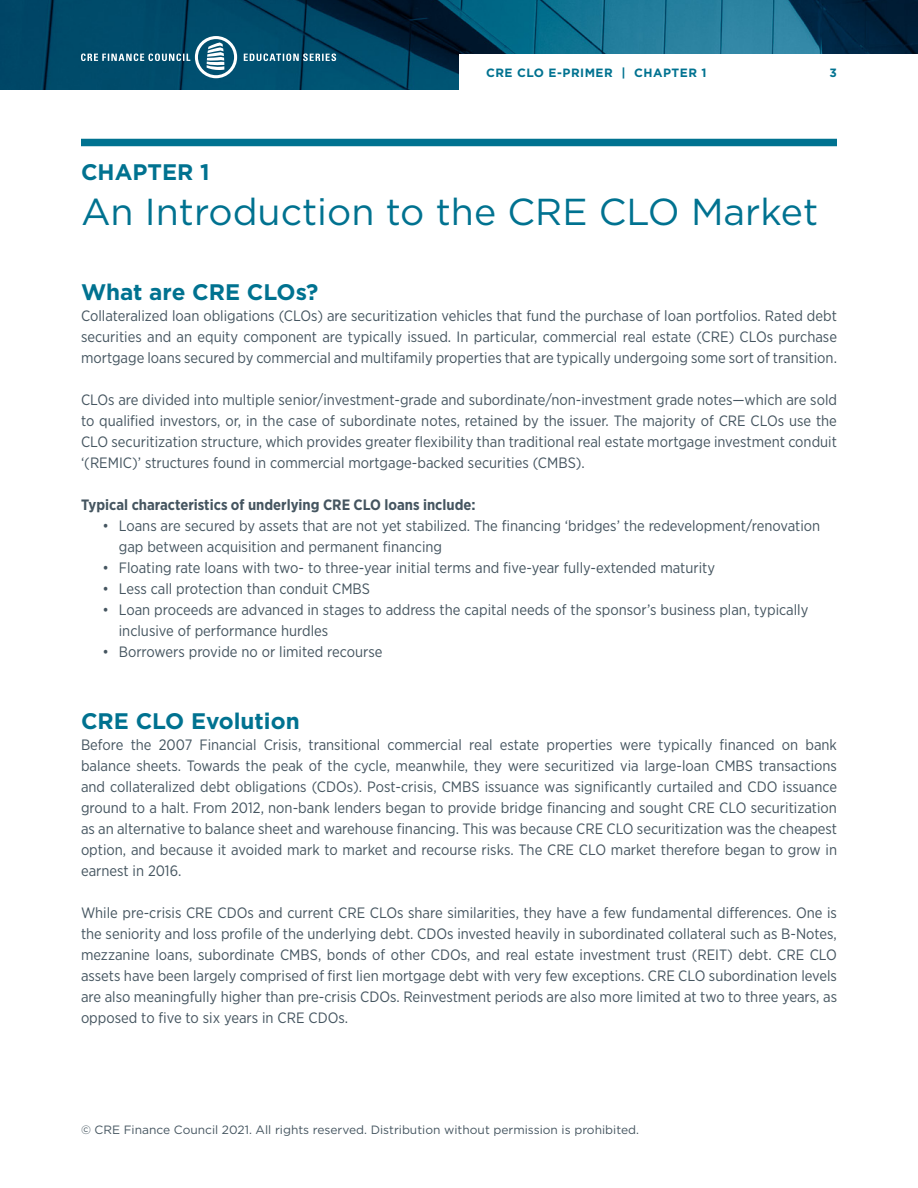
<style>
.page{position:relative;width:918px;height:1188px;background:#fff}
.page>*{position:absolute;margin:0;border:0;box-sizing:border-box;transform-origin:0 0}
.t1{font:37.5px "Gotham";color:#007290}
.t2{font:700 22.5px "Gotham";color:#007290}
.t3{font:15px/21px "Gotham Narrow";color:#455560;text-align:justify}
.t4{font:700 15px "Gotham Narrow";color:#455560}
.t5{font:12px "Gotham";color:#455560}
.t6{font:700 12px "Gotham";letter-spacing:.04em;color:#007290}
</style>
<div class="page">
<img style="left:0;top:0;width:918px;height:90px">
<div style="left:459px;top:54px;width:459px;height:36px;background:#fff"></div>
<div style="left:195px;top:36px;width:42px;height:42px;border:3px solid #fff;border-radius:50%"></div>
<svg style="left:81px;top:42px;width:255px;height:28px;background:#286883"></svg>
<div style="left:81px;top:139px;width:756px;height:7px;background:#007290"></div>
<p class="t6" style="left:486px;top:65px;width:222px">CRE CLO E-PRIMER | CHAPTER 1</p>
<p class="t6" style="left:830px;top:65px;width:9px">3</p>
<h2 class="t2" style="left:81px;top:157px;width:130px">CHAPTER 1</h2>
<h1 class="t1" style="left:81px;top:188px;width:739px">An Introduction to the CRE CLO Market</h1>
<h2 class="t2" style="left:81px;top:277px;width:239px">What are CRE CLOs?</h2>
<p class="t3" style="left:81px;top:305px;width:758px">Collateralized loan obligations (CLOs) are securitization vehicles that fund the purchase of loan portfolios. Rated debt securities and an equity component are typically issued. In particular, commercial real estate (CRE) CLOs purchase mortgage loans secured by commercial and multifamily properties that are typically undergoing some sort of transition.</p>
<p class="t3" style="left:81px;top:389px;width:758px">CLOs are divided into multiple senior/investment-grade and subordinate/non-investment grade notes—which are sold to qualified investors, or, in the case of subordinate notes, retained by the issuer. The majority of CRE CLOs use the CLO securitization structure, which provides greater flexibility than traditional real estate mortgage investment conduit ‘(REMIC)’ structures found in commercial mortgage-backed securities (CMBS).</p>
<p class="t4" style="left:81px;top:495px;width:396px">Typical characteristics of underlying CRE CLO loans include:</p>
<p class="t3" style="left:119px;top:515px;width:703px;text-indent:-16px">• Loans are secured by assets that are not yet stabilized. The financing ‘bridges’ the redevelopment/renovation gap between acquisition and permanent financing</p>
<p class="t3" style="left:103px;top:557px;width:614px">• Floating rate loans with two- to three-year initial terms and five-year fully-extended maturity</p>
<p class="t3" style="left:103px;top:578px;width:269px">• Less call protection than conduit CMBS</p>
<p class="t3" style="left:119px;top:599px;width:691px;text-indent:-16px">• Loan proceeds are advanced in stages to address the capital needs of the sponsor’s business plan, typically inclusive of performance hurdles</p>
<p class="t3" style="left:103px;top:641px;width:281px">• Borrowers provide no or limited recourse</p>
<h2 class="t2" style="left:81px;top:706px;width:220px">CRE CLO Evolution</h2>
<p class="t3" style="left:81px;top:734px;width:758px">Before the 2007 Financial Crisis, transitional commercial real estate properties were typically financed on bank balance sheets. Towards the peak of the cycle, meanwhile, they were securitized via large-loan CMBS transactions and collateralized debt obligations (CDOs). Post-crisis, CMBS issuance was significantly curtailed and CDO issuance ground to a halt. From 2012, non-bank lenders began to provide bridge financing and sought CRE CLO securitization as an alternative to balance sheet and warehouse financing. This was because CRE CLO securitization was the cheapest option, and because it avoided mark to market and recourse risks. The CRE CLO market therefore began to grow in earnest in 2016.</p>
<p class="t3" style="left:81px;top:902px;width:758px">While pre-crisis CRE CDOs and current CRE CLOs share similarities, they have a few fundamental differences. One is the seniority and loss profile of the underlying debt. CDOs invested heavily in subordinated collateral such as B-Notes, mezzanine loans, subordinate CMBS, bonds of other CDOs, and real estate investment trust (REIT) debt. CRE CLO assets have been largely comprised of first lien mortgage debt with very few exceptions. CRE CLO subordination levels are also meaningfully higher than pre-crisis CDOs. Reinvestment periods are also more limited at two to three years, as opposed to five to six years in CRE CDOs.</p>
<p class="t5" style="left:81px;top:1122px;width:560px">© CRE Finance Council 2021. All rights reserved. Distribution without permission is prohibited.</p>
</div>
